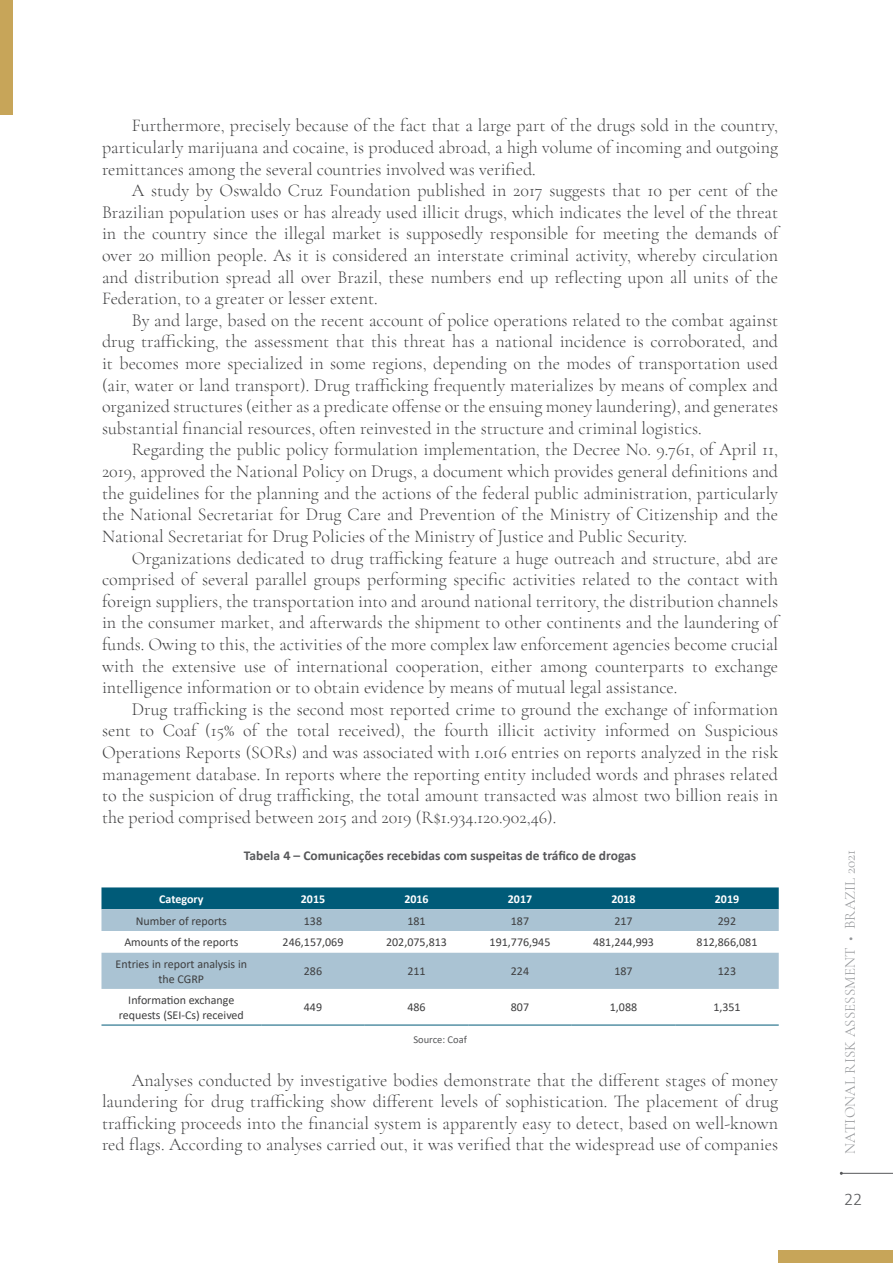
<style>
.page{position:relative;width:893px;height:1263px;background:#fff}
.page>*{position:absolute;margin:0;border:0;box-sizing:border-box;transform-origin:0 0}
._03-Texto{font:300 18px/21.6px "Cormorant Garamond";color:#3e3e3f;text-align:justify}
.t1{font:300 18px "Calibri";color:#57585a}
.t2{font:300 15px "Cormorant Garamond";letter-spacing:.01em;color:#939598}
.TituloGrafTab{font:700 13.5px "Calibri";color:#57585a}
.TabAzulcorpo2{font:12px/14.4px "Calibri";color:#3e3e3f;text-align:center}
.TabAzulcorpo2-2{font:700 12px "Calibri";color:#fff}
.FonteGrafTab{font:10.5px "Calibri";color:#57585a}
</style>
<div class="page">
<hr style="left:841px;top:1173px;width:52px;height:1px;background:#57585a">
<div style="left:0;top:0;width:13px;height:115px;background:#c7a559"></div>
<div style="left:778px;top:1250px;width:115px;height:13px;background:#c7a559"></div>
<div style="left:101px;top:887px;width:678px;height:22px;background:#005b78"></div>
<svg style="left:101px;top:909px;width:678px;height:80px;fill:#aac3d3"></svg>
<hr style="left:101px;top:1025px;width:160px;height:1px;background:#005b78">
<hr style="left:261px;top:1025px;width:104px;height:1px;background:#005b78">
<hr style="left:365px;top:1025px;width:103px;height:1px;background:#005b78">
<hr style="left:468px;top:1025px;width:104px;height:1px;background:#005b78">
<hr style="left:572px;top:1025px;width:103px;height:1px;background:#005b78">
<hr style="left:675px;top:1025px;width:104px;height:1px;background:#005b78">
<p class="_03-Texto" style="left:102px;top:115px;width:678px;text-indent:30px">Furthermore, precisely because of the fact that a large part of the drugs sold in the country, particularly marijuana and cocaine, is produced abroad, a high volume of incoming and outgoing remittances among the several countries involved was verified.</p>
<p class="_03-Texto" style="left:102px;top:180px;width:678px;text-indent:30px">A study by Oswaldo Cruz Foundation published in 2017 suggests that 10 per cent of the Brazilian population uses or has already used illicit drugs, which indicates the level of the threat in the country since the illegal market is supposedly responsible for meeting the demands of over 20 million people. As it is considered an interstate criminal activity, whereby circulation and distribution spread all over Brazil, these numbers end up reflecting upon all units of the Federation, to a greater or lesser extent.</p>
<p class="_03-Texto" style="left:102px;top:309px;width:678px;text-indent:30px">By and large, based on the recent account of police operations related to the combat against drug trafficking, the assessment that this threat has a national incidence is corroborated, and it becomes more specialized in some regions, depending on the modes of transportation used (air, water or land transport). Drug trafficking frequently materializes by means of complex and organized structures (either as a predicate offense or the ensuing money laundering), and generates substantial financial resources, often reinvested in the structure and criminal logistics.</p>
<p class="_03-Texto" style="left:102px;top:439px;width:678px;text-indent:30px">Regarding the public policy formulation implementation, the Decree No. 9.761, of April 11, 2019, approved the National Policy on Drugs, a document which provides general definitions and the guidelines for the planning and the actions of the federal public administration, particularly the National Secretariat for Drug Care and Prevention of the Ministry of Citizenship and the National Secretariat for Drug Policies of the Ministry of Justice and Public Security.</p>
<p class="_03-Texto" style="left:102px;top:547px;width:678px;text-indent:30px">Organizations dedicated to drug trafficking feature a huge outreach and structure, abd are comprised of several parallel groups performing specific activities related to the contact with foreign suppliers, the transportation into and around national territory, the distribution channels in the consumer market, and afterwards the shipment to other continents and the laundering of funds. Owing to this, the activities of the more complex law enforcement agencies become crucial with the extensive use of international cooperation, either among counterparts to exchange intelligence information or to obtain evidence by means of mutual legal assistance.</p>
<p class="_03-Texto" style="left:102px;top:698px;width:678px;text-indent:30px">Drug trafficking is the second most reported crime to ground the exchange of information sent to Coaf (15% of the total received), the fourth illicit activity informed on Suspicious Operations Reports (SORs) and was associated with 1.016 entries on reports analyzed in the risk management database. In reports where the reporting entity included words and phrases related to the suspicion of drug trafficking, the total amount transacted was almost two billion reais in the period comprised between 2015 and 2019 (R$1.934.120.902,46).</p>
<p class="TituloGrafTab" style="left:244px;top:846px;width:394px">Tabela 4 – Comunicações recebidas com suspeitas de tráfico de drogas</p>
<p class="TabAzulcorpo2-2" style="left:159px;top:890px;width:46px">Category</p>
<p class="TabAzulcorpo2-2" style="left:301px;top:890px;width:26px">2015</p>
<p class="TabAzulcorpo2-2" style="left:404px;top:890px;width:26px">2016</p>
<p class="TabAzulcorpo2-2" style="left:508px;top:890px;width:26px">2017</p>
<p class="TabAzulcorpo2-2" style="left:611px;top:890px;width:26px">2018</p>
<p class="TabAzulcorpo2-2" style="left:715px;top:890px;width:26px">2019</p>
<p class="TabAzulcorpo2" style="left:136px;top:913px;width:93px">Number of reports</p>
<p class="TabAzulcorpo2" style="left:304px;top:913px;width:20px">138</p>
<p class="TabAzulcorpo2" style="left:407px;top:913px;width:20px">181</p>
<p class="TabAzulcorpo2" style="left:511px;top:913px;width:20px">187</p>
<p class="TabAzulcorpo2" style="left:614px;top:913px;width:20px">217</p>
<p class="TabAzulcorpo2" style="left:718px;top:913px;width:20px">292</p>
<p class="TabAzulcorpo2" style="left:124px;top:935px;width:116px">Amounts of the reports</p>
<p class="TabAzulcorpo2" style="left:283px;top:935px;width:62px">246,157,069</p>
<p class="TabAzulcorpo2" style="left:386px;top:935px;width:62px">202,075,813</p>
<p class="TabAzulcorpo2" style="left:490px;top:935px;width:62px">191,776,945</p>
<p class="TabAzulcorpo2" style="left:593px;top:935px;width:62px">481,244,993</p>
<p class="TabAzulcorpo2" style="left:697px;top:935px;width:62px">812,866,081</p>
<p class="TabAzulcorpo2" style="left:116px;top:957px;width:133px">Entries in report analysis in the CGRP</p>
<p class="TabAzulcorpo2" style="left:304px;top:964px;width:20px">286</p>
<p class="TabAzulcorpo2" style="left:407px;top:964px;width:20px">211</p>
<p class="TabAzulcorpo2" style="left:511px;top:964px;width:20px">224</p>
<p class="TabAzulcorpo2" style="left:614px;top:964px;width:20px">187</p>
<p class="TabAzulcorpo2" style="left:718px;top:964px;width:20px">123</p>
<p class="TabAzulcorpo2" style="left:119px;top:993px;width:127px">Information exchange requests (SEI-Cs) received</p>
<p class="TabAzulcorpo2" style="left:304px;top:1000px;width:20px">449</p>
<p class="TabAzulcorpo2" style="left:407px;top:1000px;width:20px">486</p>
<p class="TabAzulcorpo2" style="left:511px;top:1000px;width:20px">807</p>
<p class="TabAzulcorpo2" style="left:610px;top:1000px;width:29px">1,088</p>
<p class="TabAzulcorpo2" style="left:713px;top:1000px;width:29px">1,351</p>
<p class="FonteGrafTab" style="left:413px;top:1032px;width:55px">Source: Coaf</p>
<p class="_03-Texto" style="left:102px;top:1069px;width:678px;text-indent:30px">Analyses conducted by investigative bodies demonstrate that the different stages of money laundering for drug trafficking show different levels of sophistication. The placement of drug trafficking proceeds into the financial system is apparently easy to detect, based on well-known red flags. According to analyses carried out, it was verified that the widespread use of companies</p>
<p class="t2" style="left:841px;top:1154px;width:305px;rotate:-90deg">NATIONAL RISK ASSESSMENT • BRAZIL 2021</p>
<p class="t1" style="left:844px;top:1188px;width:20px">22</p>
</div>
